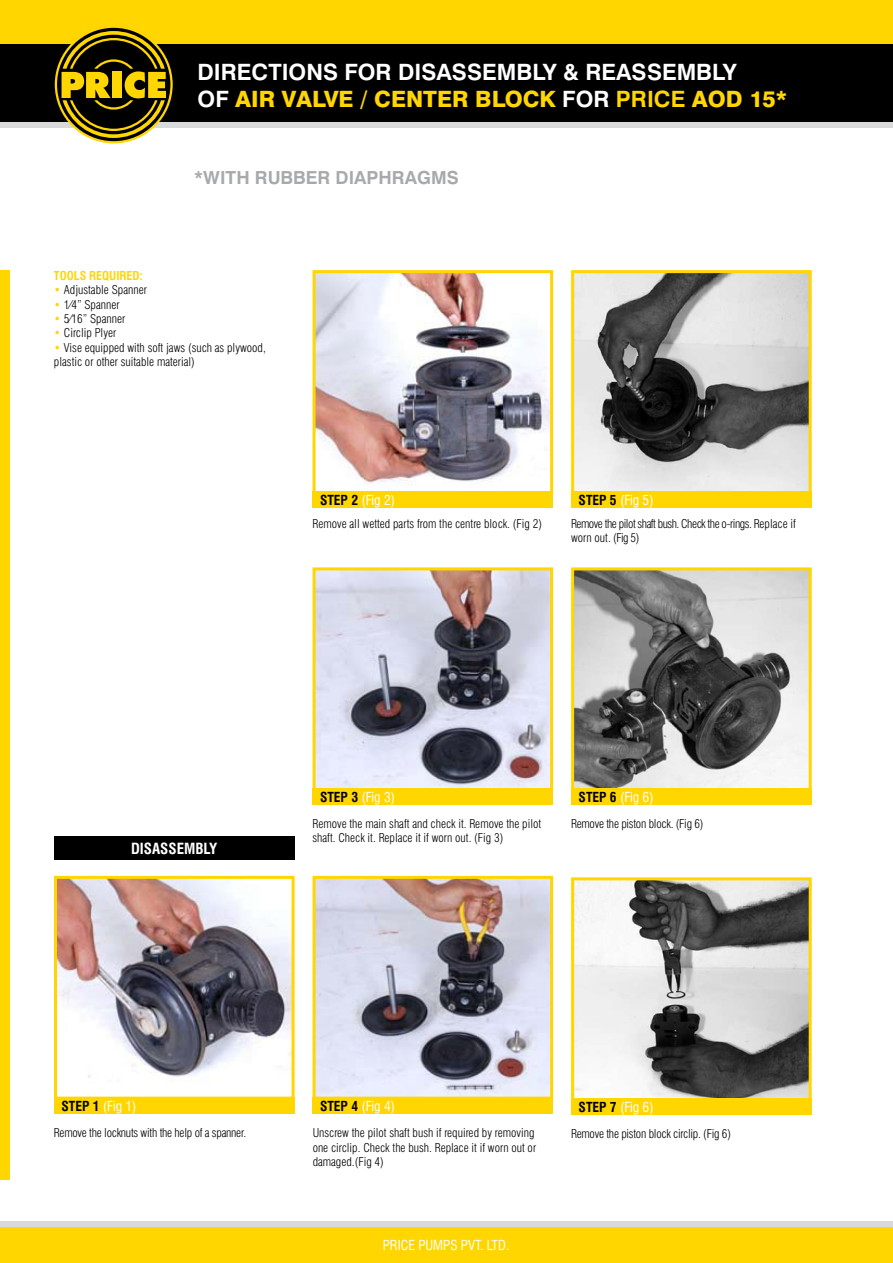
<style>
.page{position:relative;width:893px;height:1263px;background:#fff}
.page>*{position:absolute;margin:0;border:0;box-sizing:border-box;transform-origin:0 0}
.t1{font:700 22.5px/27px "Swiss 721 BT";color:#fff}
.t2{font:700 18px "Swiss 721 BT";color:#a7a9ac}
.t3{font:700 condensed 15px "Swiss 721 BT";color:#fff}
.t4{font:condensed 13.5px "Swiss 721 BT";color:#fff}
.t5{font:300 condensed 12px/14.4px "Swiss 721 BT";color:#000}
.t6{font:300 condensed 12px "Swiss 721 BT";letter-spacing:-.02em;color:#000}
.t7{font:300 condensed 12px/14.4px "Swiss 721 BT";letter-spacing:-.04em;color:#000}
.t8{font:700 condensed 12px "Swiss 721 BT";color:#ffd600}
.s1{font-weight:800;color:#ffd600}
.s2{color:#ffd600}
.s3{font-weight:700;color:#000}
</style>
<div class="page">
<div style="left:0;top:122px;width:893px;height:6px;background:#d8d9da"></div>
<div style="left:0;top:0;width:893px;height:52px;background:#ffd600"></div>
<div style="left:0;top:44px;width:893px;height:78px;background:#000"></div>
<svg style="left:55px;top:27px;width:118px;height:116px"></svg>
<div style="left:0;top:1223px;width:893px;height:40px;background:#ffd600"></div>
<div style="left:0;top:1221px;width:893px;height:6px;background:#d8d9da"></div>
<div style="left:0;top:270px;width:10px;height:910px;background:#ffd600"></div>
<img style="left:317px;top:274px;width:232px;height:211px">
<div style="left:313px;top:270px;width:240px;height:224px;border:3px solid #ffd600"></div>
<div style="left:313px;top:491px;width:240px;height:17px;background:#ffd600"></div>
<img style="left:575px;top:274px;width:233px;height:216px">
<div style="left:571px;top:270px;width:241px;height:224px;border:3px solid #ffd600"></div>
<div style="left:571px;top:491px;width:241px;height:17px;background:#ffd600"></div>
<img style="left:317px;top:571px;width:232px;height:216px">
<div style="left:313px;top:567px;width:240px;height:224px;border:3px solid #ffd600"></div>
<div style="left:313px;top:789px;width:240px;height:16px;background:#ffd600"></div>
<img style="left:575px;top:571px;width:233px;height:216px">
<div style="left:571px;top:567px;width:241px;height:224px;border:3px solid #ffd600"></div>
<div style="left:571px;top:788px;width:241px;height:17px;background:#ffd600"></div>
<img style="left:317px;top:880px;width:232px;height:216px">
<div style="left:313px;top:876px;width:240px;height:224px;border:3px solid #ffd600"></div>
<div style="left:313px;top:1097px;width:240px;height:16px;background:#ffd600"></div>
<img style="left:58px;top:880px;width:233px;height:202px">
<div style="left:54px;top:876px;width:241px;height:224px;border:3px solid #ffd600"></div>
<div style="left:54px;top:1097px;width:241px;height:16px;background:#ffd600"></div>
<div style="left:54px;top:836px;width:241px;height:23px;background:#000"></div>
<img style="left:575px;top:881px;width:233px;height:216px">
<div style="left:571px;top:877px;width:241px;height:224px;border:3px solid #ffd600"></div>
<div style="left:571px;top:1098px;width:241px;height:17px;background:#ffd600"></div>
<h1 class="t1" style="left:198px;top:61px;width:591px">DIRECTIONS FOR DISASSEMBLY &amp; REASSEMBLY<br>OF <span class="s1">AIR VALVE / CENTER BLOCK</span> FOR <span class="s2">PRICE</span> <span class="s1">AOD 15*</span></h1>
<h2 class="t2" style="left:194px;top:171px;width:266px">*WITH RUBBER DIAPHRAGMS</h2>
<p class="t8" style="left:54px;top:271px;width:90px">TOOLS REQUIRED:</p>
<p class="t5" style="left:54px;top:283px;width:94px"><span class="s2">•</span> Adjustable Spanner</p>
<p class="t5" style="left:54px;top:298px;width:67px"><span class="s2">•</span> 1⁄4” Spanner</p>
<p class="t5" style="left:54px;top:312px;width:73px"><span class="s2">•</span> 5⁄16” Spanner</p>
<p class="t5" style="left:54px;top:326px;width:64px"><span class="s2">•</span> Circlip Plyer</p>
<p class="t5" style="left:54px;top:341px;width:213px"><span class="s2">•</span> Vise equipped with soft jaws (such as plywood, plastic or other suitable material)</p>
<p class="t4" style="left:320px;top:494px;width:77px"><span class="s3">STEP 2</span> (Fig 2)</p>
<p class="t4" style="left:579px;top:494px;width:77px"><span class="s3">STEP 5</span> (Fig 5)</p>
<p class="t5" style="left:313px;top:517px;width:231px">Remove all wetted parts from the centre block. (Fig 2)</p>
<p class="t7" style="left:571px;top:517px;width:226px">Remove the pilot shaft bush. Check the o-rings. Replace if worn out. (Fig 5)</p>
<p class="t3" style="left:131px;top:843px;width:88px">DISASSEMBLY</p>
<p class="t4" style="left:320px;top:792px;width:77px"><span class="s3">STEP 3</span> (Fig 3)</p>
<p class="t4" style="left:579px;top:791px;width:77px"><span class="s3">STEP 6</span> (Fig 6)</p>
<p class="t5" style="left:313px;top:817px;width:230px">Remove the main shaft and check it. Remove the pilot shaft. Check it. Replace it if worn out. (Fig 3)</p>
<p class="t6" style="left:571px;top:819px;width:134px">Remove the piston block. (Fig 6)</p>
<p class="t4" style="left:61px;top:1100px;width:77px"><span class="s3">STEP 1</span> (Fig 1)</p>
<p class="t4" style="left:320px;top:1100px;width:77px"><span class="s3">STEP 4</span> (Fig 4)</p>
<p class="t6" style="left:54px;top:1128px;width:194px">Remove the locknuts with the help of a spanner.</p>
<p class="t5" style="left:313px;top:1126px;width:225px">Unscrew the pilot shaft bush if required by removing one circlip. Check the bush. Replace it if worn out or damaged.(Fig 4)</p>
<p class="t4" style="left:383px;top:1239px;width:128px">PRICE PUMPS PVT. LTD.</p>
<p class="t4" style="left:579px;top:1101px;width:77px"><span class="s3">STEP 7</span> (Fig 6)</p>
<p class="t6" style="left:571px;top:1129px;width:161px">Remove the piston block circlip. (Fig 6)</p>
</div>
